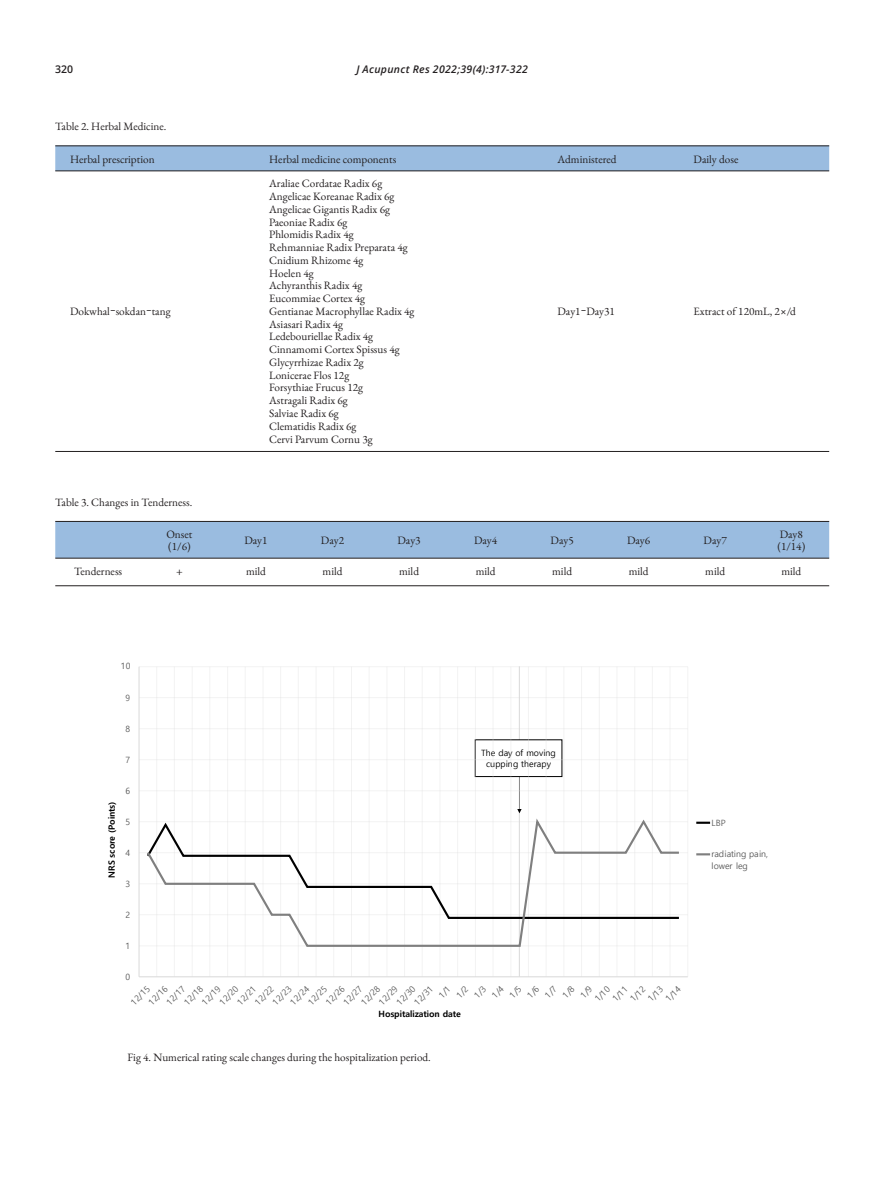
<style>
.page{position:relative;width:893px;height:1191px;background:#fff}
.page>*{position:absolute;margin:0;border:0;box-sizing:border-box;transform-origin:0 0}
.표텍스트{font:11.25px/12.8px "EB Garamond";color:#231f20}
.t1{font:italic 600 10.5px "Open Sans";letter-spacing:.03em;color:#231f20}
.t2{font:600 10.5px "Open Sans";color:#231f20}
.t3{font:8.7px/11.4px "Malgun Gothic";letter-spacing:.005em;color:#595959}
.t4{font:700 8.7px "Malgun Gothic";letter-spacing:-.005em;color:#000}
.t5{font:8.7px/10.2px "Malgun Gothic";letter-spacing:.005em;color:#000;text-align:center}
.s1{font-family:"Ko Pub Batang";font-weight:300}
</style>
<div class="page">
<div style="left:55px;top:146px;width:774px;height:24px;background:#9abce0"></div>
<hr style="left:55px;top:145px;width:774px;height:1px;background:#231f20">
<hr style="left:55px;top:170px;width:774px;height:1px;background:#231f20">
<hr style="left:55px;top:451px;width:774px;height:1px;background:#231f20">
<hr style="left:519px;top:666px;width:1px;height:310px;background:#d9d9d9">
<svg style="left:517px;top:776px;width:5px;height:37px"></svg>
<div style="left:475px;top:740px;width:87px;height:36px;background:#fff"></div>
<hr style="left:139px;top:945px;width:549px;height:1px;background:#f7f7f7">
<hr style="left:139px;top:914px;width:549px;height:1px;background:#f5f5f5">
<hr style="left:139px;top:883px;width:549px;height:1px;background:#f6f6f6">
<hr style="left:139px;top:852px;width:549px;height:1px;background:#f5f5f5">
<hr style="left:139px;top:821px;width:549px;height:1px;background:#f5f5f5">
<hr style="left:139px;top:790px;width:549px;height:1px;background:#f6f6f6">
<hr style="left:139px;top:759px;width:549px;height:1px;background:#f5f5f5">
<hr style="left:139px;top:728px;width:549px;height:1px;background:#f5f5f5">
<hr style="left:139px;top:697px;width:549px;height:1px;background:#f4f4f4">
<hr style="left:139px;top:666px;width:549px;height:1px;background:#f5f5f5">
<hr style="left:156px;top:666px;width:1px;height:310px;background:#f5f5f5">
<hr style="left:174px;top:666px;width:1px;height:310px;background:#f4f4f4">
<hr style="left:192px;top:666px;width:1px;height:310px;background:#f6f6f6">
<hr style="left:210px;top:666px;width:1px;height:310px;background:#fbfbfb">
<hr style="left:227px;top:666px;width:1px;height:310px;background:#f4f4f4">
<hr style="left:245px;top:666px;width:1px;height:310px;background:#f6f6f6">
<hr style="left:263px;top:666px;width:1px;height:310px;background:#f8f8f8">
<hr style="left:280px;top:666px;width:1px;height:310px;background:#f4f4f4">
<hr style="left:298px;top:666px;width:1px;height:310px;background:#f5f5f5">
<hr style="left:316px;top:666px;width:1px;height:310px;background:#f7f7f7">
<hr style="left:333px;top:666px;width:1px;height:310px;background:#f5f5f5">
<hr style="left:351px;top:666px;width:1px;height:310px;background:#f2f2f2">
<hr style="left:369px;top:666px;width:1px;height:310px;background:#f7f7f7">
<hr style="left:387px;top:666px;width:1px;height:310px;background:#f9f9f9">
<hr style="left:404px;top:666px;width:1px;height:310px;background:#f3f3f3">
<hr style="left:422px;top:666px;width:1px;height:310px;background:#f6f6f6">
<hr style="left:440px;top:666px;width:1px;height:310px;background:#f9f9f9">
<hr style="left:457px;top:666px;width:1px;height:310px;background:#f4f4f4">
<hr style="left:475px;top:666px;width:1px;height:310px;background:#d9d9d9;opacity:.32">
<hr style="left:493px;top:666px;width:1px;height:310px;background:#f8f8f8">
<hr style="left:511px;top:666px;width:1px;height:310px;background:#fafafa">
<hr style="left:528px;top:666px;width:1px;height:310px;background:#f3f3f3">
<hr style="left:546px;top:666px;width:1px;height:310px;background:#f7f7f7">
<hr style="left:564px;top:666px;width:1px;height:310px;background:#fafafa">
<hr style="left:581px;top:666px;width:1px;height:310px;background:#f3f3f3">
<hr style="left:599px;top:666px;width:1px;height:310px;background:#f4f4f4">
<hr style="left:617px;top:666px;width:1px;height:310px;background:#f9f9f9">
<hr style="left:634px;top:666px;width:1px;height:310px;background:#f5f5f5">
<hr style="left:652px;top:666px;width:1px;height:310px;background:#f4f4f4">
<hr style="left:670px;top:666px;width:1px;height:310px;background:#f8f8f8">
<hr style="left:687px;top:666px;width:1px;height:310px;background:#f6f6f6">
<hr style="left:139px;top:666px;width:1px;height:310px;background:#d9d9d9">
<hr style="left:139px;top:976px;width:549px;height:1px;background:#d9d9d9">
<svg style="left:147px;top:815px;width:532px;height:133px"></svg>
<hr style="left:696px;top:821px;width:14px;height:3px;background:#000">
<svg style="left:696px;top:853px;width:14px;height:2px"></svg>
<div style="left:55px;top:522px;width:774px;height:36px;background:#9abce0"></div>
<hr style="left:55px;top:521px;width:774px;height:1px;background:#231f20">
<hr style="left:55px;top:558px;width:774px;height:1px;background:#231f20">
<hr style="left:55px;top:585px;width:774px;height:1px;background:#231f20">
<p class="t2" style="left:55px;top:62px;width:20px">320</p>
<p class="t1" style="left:356px;top:62px;width:173px">J Acupunct Res 2022;39(4):317-322</p>
<p class="표텍스트" style="left:55px;top:120px;width:113px">Table 2. Herbal Medicine.</p>
<p class="표텍스트" style="left:70px;top:152px;width:86px">Herbal prescription</p>
<p class="표텍스트" style="left:269px;top:152px;width:129px">Herbal medicine components</p>
<p class="표텍스트" style="left:557px;top:152px;width:60px">Administered</p>
<p class="표텍스트" style="left:693px;top:152px;width:46px">Daily dose</p>
<p class="표텍스트" style="left:70px;top:305px;width:102px">Dokwhal<span class="s1">-</span>sokdan<span class="s1">-</span>tang</p>
<p class="표텍스트" style="left:55px;top:495px;width:139px">Table 3. Changes in Tenderness.</p>
<p class="표텍스트" style="left:269px;top:177px;width:115px">Araliae Cordatae Radix 6g</p>
<p class="표텍스트" style="left:269px;top:190px;width:127px">Angelicae Koreanae Radix 6g</p>
<p class="표텍스트" style="left:269px;top:203px;width:122px">Angelicae Gigantis Radix 6g</p>
<p class="표텍스트" style="left:269px;top:215px;width:80px">Paeoniae Radix 6g</p>
<p class="표텍스트" style="left:269px;top:228px;width:86px">Phlomidis Radix 4g</p>
<p class="표텍스트" style="left:269px;top:241px;width:140px">Rehmanniae Radix Preparata 4g</p>
<p class="표텍스트" style="left:269px;top:254px;width:96px">Cnidium Rhizome 4g</p>
<p class="표텍스트" style="left:269px;top:266px;width:46px">Hoelen 4g</p>
<p class="표텍스트" style="left:269px;top:279px;width:95px">Achyranthis Radix 4g</p>
<p class="표텍스트" style="left:269px;top:292px;width:98px">Eucommiae Cortex 4g</p>
<p class="표텍스트" style="left:269px;top:305px;width:147px">Gentianae Macrophyllae Radix 4g</p>
<p class="표텍스트" style="left:269px;top:317px;width:75px">Asiasari Radix 4g</p>
<p class="표텍스트" style="left:269px;top:330px;width:105px">Ledebouriellae Radix 4g</p>
<p class="표텍스트" style="left:269px;top:343px;width:132px">Cinnamomi Cortex Spissus 4g</p>
<p class="표텍스트" style="left:269px;top:356px;width:96px">Glycyrrhizae Radix 2g</p>
<p class="표텍스트" style="left:269px;top:368px;width:82px">Lonicerae Flos 12g</p>
<p class="표텍스트" style="left:269px;top:381px;width:95px">Forsythiae Frucus 12g</p>
<p class="표텍스트" style="left:269px;top:394px;width:80px">Astragali Radix 6g</p>
<p class="표텍스트" style="left:269px;top:407px;width:71px">Salviae Radix 6g</p>
<p class="표텍스트" style="left:269px;top:419px;width:89px">Clematidis Radix 6g</p>
<p class="표텍스트" style="left:269px;top:432px;width:105px">Cervi Parvum Cornu 3g</p>
<p class="표텍스트" style="left:557px;top:305px;width:59px">Day1<span class="s1">-</span>Day31</p>
<p class="표텍스트" style="left:693px;top:305px;width:104px">Extract of 120mL, 2×/d</p>
<p class="표텍스트" style="left:166px;top:527px;width:28px">Onset (1/6)</p>
<p class="표텍스트" style="left:244px;top:534px;width:25px">Day1</p>
<p class="표텍스트" style="left:321px;top:534px;width:25px">Day2</p>
<p class="표텍스트" style="left:397px;top:534px;width:25px">Day3</p>
<p class="표텍스트" style="left:474px;top:534px;width:25px">Day4</p>
<p class="표텍스트" style="left:551px;top:534px;width:25px">Day5</p>
<p class="표텍스트" style="left:627px;top:534px;width:25px">Day6</p>
<p class="표텍스트" style="left:704px;top:534px;width:25px">Day7</p>
<p class="표텍스트" style="left:777px;top:527px;width:29px">Day8 (1/14)</p>
<p class="표텍스트" style="left:74px;top:565px;width:50px">Tenderness</p>
<p class="표텍스트" style="left:176px;top:565px;width:8px">+</p>
<p class="표텍스트" style="left:246px;top:565px;width:21px">mild</p>
<p class="표텍스트" style="left:323px;top:565px;width:21px">mild</p>
<p class="표텍스트" style="left:399px;top:565px;width:21px">mild</p>
<p class="표텍스트" style="left:476px;top:565px;width:21px">mild</p>
<p class="표텍스트" style="left:552px;top:565px;width:21px">mild</p>
<p class="표텍스트" style="left:629px;top:565px;width:21px">mild</p>
<p class="표텍스트" style="left:705px;top:565px;width:21px">mild</p>
<p class="표텍스트" style="left:781px;top:565px;width:21px">mild</p>
<p class="t3" style="left:121px;top:661px;width:11px">10</p>
<p class="t3" style="left:125px;top:692px;width:6px">9</p>
<p class="t3" style="left:125px;top:723px;width:6px">8</p>
<p class="t3" style="left:125px;top:754px;width:6px">7</p>
<p class="t4" style="left:107px;top:878px;width:78px;rotate:-90deg">NRS score (Points)</p>
<p class="t3" style="left:125px;top:785px;width:6px">6</p>
<p class="t3" style="left:125px;top:816px;width:6px">5</p>
<p class="t3" style="left:125px;top:847px;width:6px">4</p>
<p class="t3" style="left:125px;top:878px;width:6px">3</p>
<p class="t5" style="left:481px;top:748px;width:76px">The day of moving cupping therapy</p>
<p class="t3" style="left:125px;top:909px;width:6px">2</p>
<p class="t3" style="left:125px;top:940px;width:6px">1</p>
<p class="t3" style="left:125px;top:971px;width:6px">0</p>
<p class="t3" style="left:128px;top:999px;width:24px;rotate:-45deg">12/15</p>
<p class="t3" style="left:146px;top:999px;width:24px;rotate:-45deg">12/16</p>
<p class="t3" style="left:164px;top:999px;width:24px;rotate:-45deg">12/17</p>
<p class="t3" style="left:182px;top:999px;width:24px;rotate:-45deg">12/18</p>
<p class="t3" style="left:306px;top:999px;width:24px;rotate:-45deg">12/25</p>
<p class="t3" style="left:323px;top:999px;width:24px;rotate:-45deg">12/26</p>
<p class="t3" style="left:341px;top:999px;width:24px;rotate:-45deg">12/27</p>
<p class="t3" style="left:359px;top:999px;width:24px;rotate:-45deg">12/28</p>
<p class="t3" style="left:217px;top:999px;width:24px;rotate:-45deg">12/20</p>
<p class="t3" style="left:394px;top:999px;width:24px;rotate:-45deg">12/30</p>
<p class="t3" style="left:235px;top:999px;width:24px;rotate:-45deg">12/21</p>
<p class="t3" style="left:252px;top:999px;width:24px;rotate:-45deg">12/22</p>
<p class="t3" style="left:270px;top:999px;width:24px;rotate:-45deg">12/23</p>
<p class="t3" style="left:288px;top:999px;width:24px;rotate:-45deg">12/24</p>
<p class="t3" style="left:199px;top:999px;width:24px;rotate:-45deg">12/19</p>
<p class="t3" style="left:376px;top:999px;width:24px;rotate:-45deg">12/29</p>
<p class="t3" style="left:412px;top:999px;width:24px;rotate:-45deg">12/31</p>
<p class="t3" style="left:592px;top:996px;width:19px;rotate:-45deg">1/10</p>
<p class="t3" style="left:610px;top:996px;width:19px;rotate:-45deg">1/11</p>
<p class="t3" style="left:628px;top:996px;width:19px;rotate:-45deg">1/12</p>
<p class="t3" style="left:645px;top:996px;width:19px;rotate:-45deg">1/13</p>
<p class="t3" style="left:663px;top:996px;width:19px;rotate:-45deg">1/14</p>
<p class="t4" style="left:378px;top:1008px;width:84px">Hospitalization date</p>
<p class="표텍스트" style="left:128px;top:1050px;width:305px">Fig 4. Numerical rating scale changes during the hospitalization period.</p>
<p class="t3" style="left:712px;top:817px;width:16px">LBP</p>
<p class="t3" style="left:712px;top:848px;width:58px">radiating pain, lower leg</p>
</div>
